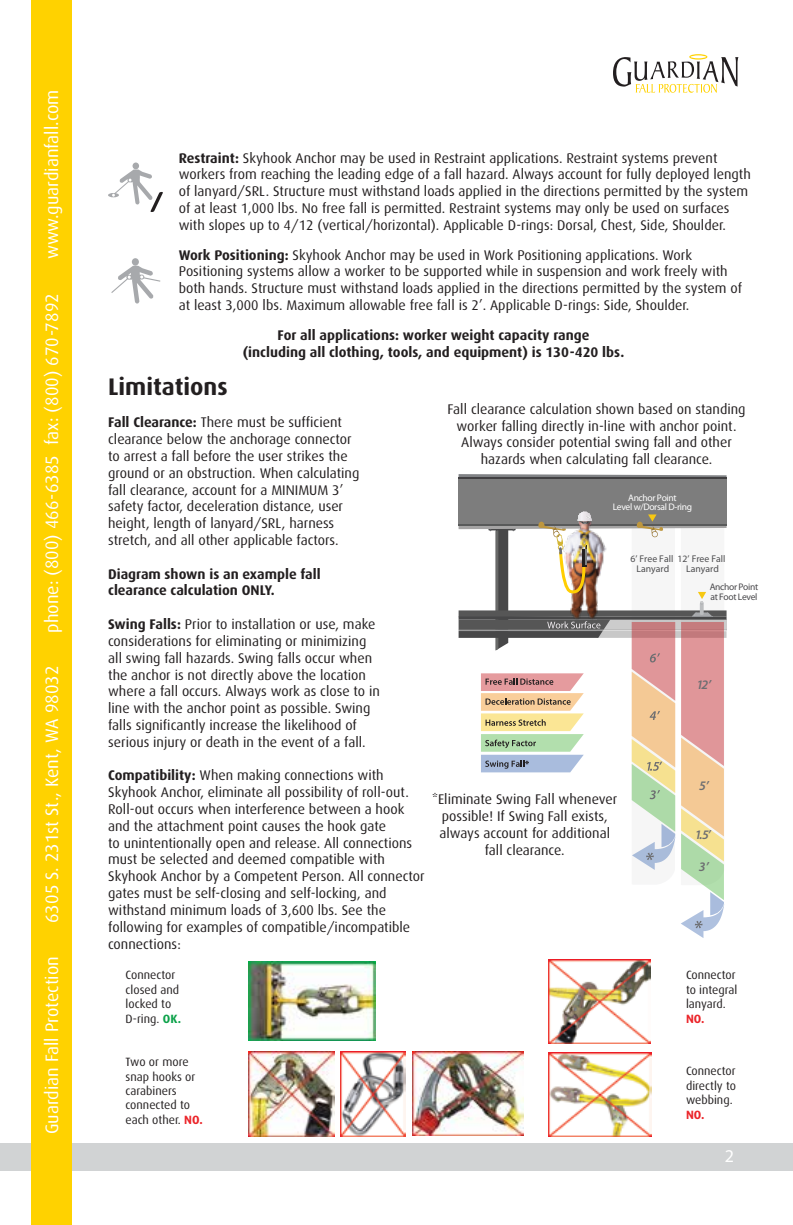
<style>
.page{position:relative;width:793px;height:1225px;background:#fff}
.page>*{position:absolute;margin:0;border:0;box-sizing:border-box;transform-origin:0 0}
.t1{font:700 24px "Dax";color:#231f20}
.t2{font:18px "Dax";color:#fff}
.t3{font:18px "Myriad Pro";color:#fff}
.t4{font:14px/16.8px "Dax";color:#231f20}
.t5{font:700 14px/16.8px "Dax";color:#231f20;text-align:center}
.t6{font:italic 600 13px "Myriad Pro";color:#6d6e71}
.t7{font:12px/14.4px "Dax";color:#231f20}
.t8{font:700 12px "Dax";color:#eb2429}
.t9{font:9.8px/9.6px "Myriad Pro";color:#4d4d4f}
.t10{font:9.6px/9.6px "Myriad Pro";letter-spacing:-.035em;color:#fff;text-align:center}
.t11{font:9.6px/9.6px "Myriad Pro";letter-spacing:-.035em;color:#49484b}
.s1{font-weight:700}
.s2{font-weight:700;color:#0da24a}
.s3{font-weight:700;color:#eb2429}
</style>
<div class="page">
<div style="left:0;top:1143px;width:792px;height:27px;background:#d1d3d4"></div>
<div style="left:32px;top:0;width:40px;height:1224px;background:#ffd200"></div>
<svg style="left:613px;top:54px;width:125px;height:39px"></svg>
<div style="left:132px;top:162px;width:7px;height:7px;background:#a7a9ac;border-radius:50%"></div>
<svg style="left:108px;top:193px;width:11px;height:4px"></svg>
<svg style="left:112px;top:169px;width:51px;height:43px"></svg>
<img style="left:249px;top:961px;width:126px;height:79px">
<img style="left:249px;top:1051px;width:85px;height:84px">
<img style="left:340px;top:1051px;width:65px;height:84px">
<img style="left:412px;top:1051px;width:111px;height:84px">
<img style="left:548px;top:959px;width:102px;height:84px">
<img style="left:548px;top:1052px;width:103px;height:84px">
<svg style="left:111px;top:258px;width:49px;height:45px"></svg>
<div style="left:458px;top:478px;width:268px;height:47px;background:#7d7d7d"></div>
<svg style="left:458px;top:474px;width:268px;height:3px"></svg>
<hr style="left:458px;top:477px;width:268px;height:2px;background:#414042">
<svg style="left:458px;top:511px;width:268px;height:426px"></svg>
<p class="t2" style="left:42px;top:259px;width:171px;rotate:-90deg">www.guardianfall.com</p>
<p class="t2" style="left:42px;top:632px;width:341px;rotate:-90deg">phone: (800) 466-6385 fax: (800) 670-7892</p>
<p class="t2" style="left:42px;top:922px;width:258px;rotate:-90deg">6305 S. 231st St., Kent, WA 98032</p>
<p class="t2" style="left:42px;top:1134px;width:179px;rotate:-90deg">Guardian Fall Protection</p>
<p class="t4" style="left:179px;top:149px;width:573px"><span class="s1">Restraint:</span> Skyhook Anchor may be used in Restraint applications. Restraint systems prevent workers from reaching the leading edge of a fall hazard. Always account for fully deployed length of lanyard/SRL. Structure must withstand loads applied in the directions permitted by the system of at least 1,000 lbs. No free fall is permitted. Restraint systems may only be used on surfaces with slopes up to 4/12 (vertical/horizontal). Applicable D-rings: Dorsal, Chest, Side, Shoulder.</p>
<p class="t4" style="left:179px;top:246px;width:564px"><span class="s1">Work Positioning:</span> Skyhook Anchor may be used in Work Positioning applications. Work Positioning systems allow a worker to be supported while in suspension and work freely with both hands. Structure must withstand loads applied in the directions permitted by the system of at least 3,000 lbs. Maximum allowable free fall is 2’. Applicable D-rings: Side, Shoulder.</p>
<p class="t5" style="left:242px;top:326px;width:383px">For all applications: worker weight capacity range<br>(including all clothing, tools, and equipment) is 130-420 lbs.</p>
<h1 class="t1" style="left:108px;top:373px;width:121px">Limitations</h1>
<p class="t4" style="left:108px;top:414px;width:252px"><span class="s1">Fall Clearance:</span> There must be sufficient clearance below the anchorage connector to arrest a fall before the user strikes the ground or an obstruction. When calculating fall clearance, account for a MINIMUM 3’ safety factor, deceleration distance, user height, length of lanyard/SRL, harness stretch, and all other applicable factors.</p>
<p class="t5" style="left:108px;top:565px;width:214px;text-align:left">Diagram shown is an example fall clearance calculation ONLY.</p>
<p class="t4" style="left:108px;top:615px;width:273px"><span class="s1">Swing Falls:</span> Prior to installation or use, make considerations for eliminating or minimizing all swing fall hazards. Swing falls occur when the anchor is not directly above the location where a fall occurs. Always work as close to in line with the anchor point as possible. Swing falls significantly increase the likelihood of serious injury or death in the event of a fall.</p>
<p class="t4" style="left:108px;top:767px;width:318px"><span class="s1">Compatibility:</span> When making connections with Skyhook Anchor, eliminate all possibility of roll-out.<br>Roll-out occurs when interference between a hook and the attachment point causes the hook gate<br>to unintentionally open and release. All connections must be selected and deemed compatible with Skyhook Anchor by a Competent Person. All connector gates must be self-closing and self-locking, and withstand minimum loads of 3,600 lbs. See the following for examples of compatible/incompatible connections:</p>
<p class="t7" style="left:125px;top:967px;width:57px">Connector closed and locked to<br>D-ring. <span class="s2">OK.</span></p>
<p class="t7" style="left:125px;top:1054px;width:79px">Two or more snap hooks or carabiners connected to each other. <span class="s3">NO.</span></p>
<p class="t4" style="left:447px;top:400px;width:299px;text-align:center">Fall clearance calculation shown based on standing worker falling directly in-line with anchor point.<br>Always consider potential swing fall and other hazards when calculating fall clearance.</p>
<p class="t10" style="left:612px;top:492px;width:81px">Anchor Point<br>Level w/Dorsal D-ring</p>
<p class="t9" style="left:685px;top:554px;width:41px;text-indent:-56px">6’ Free Fall 12’ Free Fall<br>Lanyard</p>
<p class="t9" style="left:636px;top:563px;width:34px">Lanyard</p>
<p class="t11" style="left:709px;top:582px;width:50px">Anchor Point at Foot Level</p>
<p class="t6" style="left:696px;top:676px;width:16px">12’</p>
<p class="t4" style="left:432px;top:790px;width:186px;text-align:center">*Eliminate Swing Fall whenever possible! If Swing Fall exists, always account for additional fall clearance.</p>
<p class="t6" style="left:698px;top:777px;width:11px">5’</p>
<p class="t6" style="left:694px;top:826px;width:17px">1.5’</p>
<p class="t6" style="left:698px;top:858px;width:11px">3’</p>
<p class="t7" style="left:685px;top:967px;width:53px">Connector to integral lanyard.</p>
<p class="t8" style="left:685px;top:1011px;width:20px">NO.</p>
<p class="t7" style="left:685px;top:1063px;width:52px;text-align:justify">Connector directly to webbing.</p>
<p class="t8" style="left:685px;top:1107px;width:20px">NO.</p>
<p class="t3" style="left:724px;top:1144px;width:11px">2</p>
</div>
